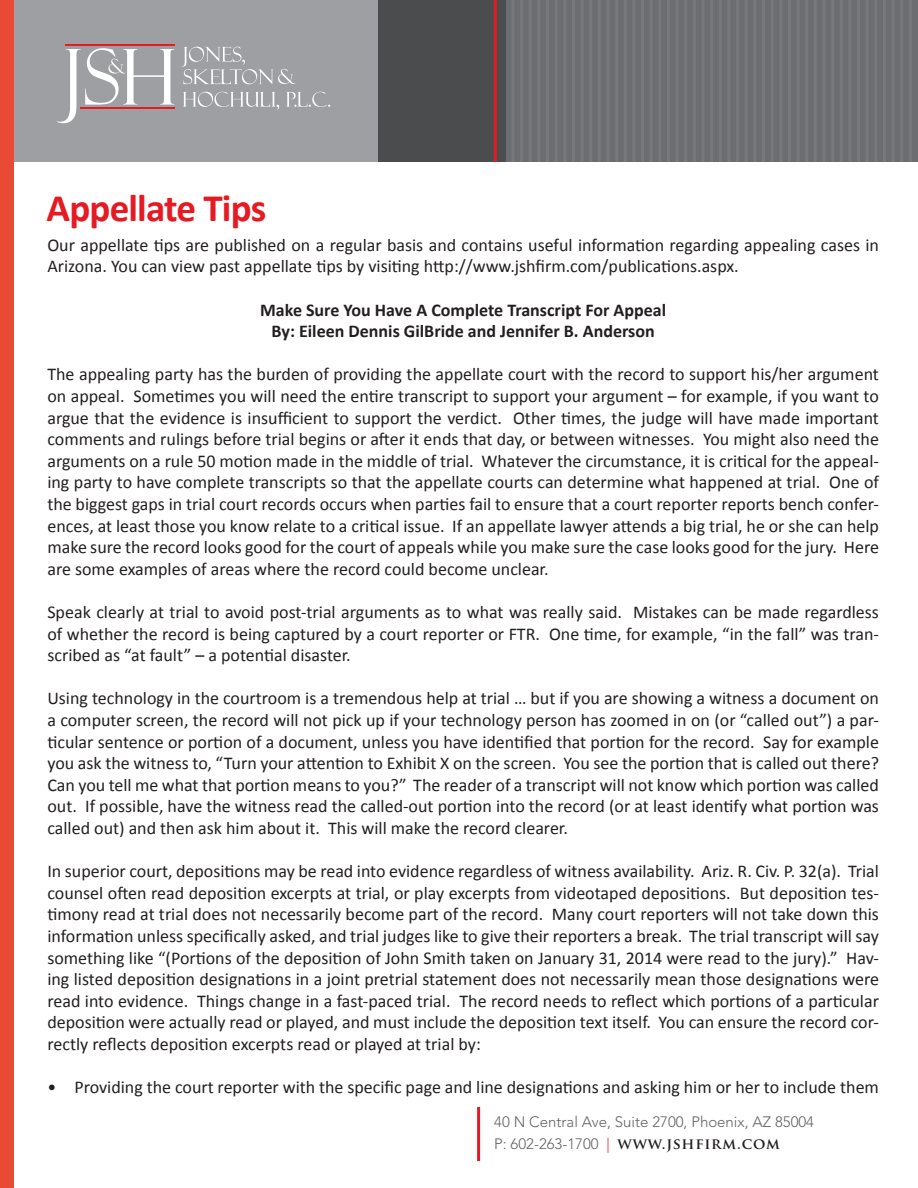
<style>
.page{position:relative;width:918px;height:1188px;background:#fff}
.page>*{position:absolute;margin:0;border:0;box-sizing:border-box;transform-origin:0 0}
.t1{font:700 39px "Calibri";letter-spacing:-.02em;color:#e51a23}
.t2{font:18px/21.6px "Calibri";color:#231f20;text-align:justify}
.t3{font:700 18px/21.6px "Calibri";color:#231f20;text-align:center}
.t4{font:300 15px "Avenir LT Std";color:#636366}
.t5{font:700 15px "Trajan Pro";letter-spacing:.055em;color:#231f20}
.s1{font-family:"Avenir LT Std";font-weight:300;color:#636366}
.s2{font-family:"Avenir LT Std";font-weight:300;color:#e51a23}
</style>
<div class="page">
<div style="left:486px;top:0;width:432px;height:162px;background:#6c6d70"></div>
<div style="left:378px;top:0;width:128px;height:162px;background:#4b4c4d"></div>
<div style="left:0;top:0;width:378px;height:162px;background:#9d9fa2"></div>
<svg style="left:181px;top:47px;width:115px;height:37px"></svg>
<svg style="left:183px;top:92px;width:96px;height:18px"></svg>
<svg style="left:286px;top:92px;width:44px;height:15px"></svg>
<svg style="left:57px;top:48px;width:117px;height:75px"></svg>
<hr style="left:66px;top:44px;width:109px;height:1px;background:#e51a23">
<hr style="left:81px;top:108px;width:94px;height:1px;background:#e51a23">
<div style="left:0;top:0;width:13px;height:1188px;background:#e84a35"></div>
<hr style="left:494px;top:0;width:3px;height:162px;background:#e51a23">
<hr style="left:511px;top:0;width:3px;height:162px;background:#76787b">
<hr style="left:520px;top:0;width:3px;height:162px;background:#76787b">
<hr style="left:529px;top:0;width:3px;height:162px;background:#76787b">
<hr style="left:537px;top:0;width:3px;height:162px;background:#76787b">
<hr style="left:546px;top:0;width:3px;height:162px;background:#76787b">
<hr style="left:555px;top:0;width:3px;height:162px;background:#76787b">
<hr style="left:563px;top:0;width:3px;height:162px;background:#76787b">
<hr style="left:572px;top:0;width:3px;height:162px;background:#76787b">
<hr style="left:581px;top:0;width:3px;height:162px;background:#76787b">
<hr style="left:589px;top:0;width:3px;height:162px;background:#76787b">
<hr style="left:598px;top:0;width:3px;height:162px;background:#76787b">
<hr style="left:606px;top:0;width:3px;height:162px;background:#76787b">
<hr style="left:615px;top:0;width:3px;height:162px;background:#76787b">
<hr style="left:624px;top:0;width:3px;height:162px;background:#76787b">
<hr style="left:632px;top:0;width:3px;height:162px;background:#76787b">
<hr style="left:641px;top:0;width:3px;height:162px;background:#76787b">
<hr style="left:650px;top:0;width:3px;height:162px;background:#76787b">
<hr style="left:658px;top:0;width:3px;height:162px;background:#76787b">
<hr style="left:667px;top:0;width:3px;height:162px;background:#76787b">
<hr style="left:676px;top:0;width:3px;height:162px;background:#76787b">
<hr style="left:684px;top:0;width:3px;height:162px;background:#76787b">
<hr style="left:693px;top:0;width:3px;height:162px;background:#76787b">
<hr style="left:702px;top:0;width:3px;height:162px;background:#76787b">
<hr style="left:710px;top:0;width:3px;height:162px;background:#76787b">
<hr style="left:719px;top:0;width:3px;height:162px;background:#76787b">
<hr style="left:727px;top:0;width:3px;height:162px;background:#76787b">
<hr style="left:736px;top:0;width:3px;height:162px;background:#76787b">
<hr style="left:745px;top:0;width:3px;height:162px;background:#76787b">
<hr style="left:753px;top:0;width:3px;height:162px;background:#76787b">
<hr style="left:762px;top:0;width:3px;height:162px;background:#76787b">
<hr style="left:771px;top:0;width:3px;height:162px;background:#76787b">
<hr style="left:779px;top:0;width:3px;height:162px;background:#76787b">
<hr style="left:788px;top:0;width:3px;height:162px;background:#76787b">
<hr style="left:797px;top:0;width:3px;height:162px;background:#76787b">
<hr style="left:805px;top:0;width:3px;height:162px;background:#76787b">
<hr style="left:814px;top:0;width:3px;height:162px;background:#76787b">
<hr style="left:822px;top:0;width:3px;height:162px;background:#76787b">
<hr style="left:831px;top:0;width:3px;height:162px;background:#76787b">
<hr style="left:840px;top:0;width:3px;height:162px;background:#76787b">
<hr style="left:848px;top:0;width:3px;height:162px;background:#76787b">
<hr style="left:857px;top:0;width:3px;height:162px;background:#76787b">
<hr style="left:866px;top:0;width:3px;height:162px;background:#76787b">
<hr style="left:874px;top:0;width:3px;height:162px;background:#76787b">
<hr style="left:883px;top:0;width:3px;height:162px;background:#76787b">
<hr style="left:892px;top:0;width:3px;height:162px;background:#76787b">
<hr style="left:900px;top:0;width:3px;height:162px;background:#76787b">
<hr style="left:909px;top:0;width:3px;height:162px;background:#76787b">
<hr style="left:477px;top:1107px;width:3px;height:54px;background:#e51a23">
<h1 class="t1" style="left:46px;top:184px;width:221px">Appellate Tips</h1>
<p class="t2" style="left:47px;top:234px;width:833px">Our appellate tips are published on a regular basis and contains useful information regarding appealing cases in<br>Arizona. You can view past appellate tips by visiting http://www.jshfirm.com/publications.aspx.</p>
<p class="t3" style="left:260px;top:299px;width:407px">Make Sure You Have A Complete Transcript For Appeal<br>By: Eileen Dennis GilBride and Jennifer B. Anderson</p>
<p class="t2" style="left:47px;top:364px;width:833px">The appealing party has the burden of providing the appellate court with the record to support his/her argument on appeal. Sometimes you will need the entire transcript to support your argument – for example, if you want to argue that the evidence is insufficient to support the verdict. Other times, the judge will have made important comments and rulings before trial begins or after it ends that day, or between witnesses. You might also need the arguments on a rule 50 motion made in the middle of trial. Whatever the circumstance, it is critical for the appeal&shy;ing party to have complete transcripts so that the appellate courts can determine what happened at trial. One of the biggest gaps in trial court records occurs when parties fail to ensure that a court reporter reports bench confer&shy;ences, at least those you know relate to a critical issue. If an appellate lawyer attends a big trial, he or she can help make sure the record looks good for the court of appeals while you make sure the case looks good for the jury. Here are some examples of areas where the record could become unclear.</p>
<p class="t2" style="left:47px;top:601px;width:833px">Speak clearly at trial to avoid post-trial arguments as to what was really said. Mistakes can be made regardless of whether the record is being captured by a court reporter or FTR. One time, for example, “in the fall” was tran&shy;scribed as “at fault” – a potential disaster.</p>
<p class="t2" style="left:47px;top:688px;width:833px">Using technology in the courtroom is a tremendous help at trial … but if you are showing a witness a document on a computer screen, the record will not pick up if your technology person has zoomed in on (or “called out”) a par&shy;ticular sentence or portion of a document, unless you have identified that portion for the record. Say for example you ask the witness to, “Turn your attention to Exhibit X on the screen. You see the portion that is called out there?<br>Can you tell me what that portion means to you?” The reader of a transcript will not know which portion was called out. If possible, have the witness read the called-out portion into the record (or at least identify what portion was called out) and then ask him about it. This will make the record clearer.</p>
<p class="t2" style="left:47px;top:860px;width:833px">In superior court, depositions may be read into evidence regardless of witness availability. Ariz. R. Civ. P. 32(a). Trial counsel often read deposition excerpts at trial, or play excerpts from videotaped depositions. But deposition tes&shy;timony read at trial does not necessarily become part of the record. Many court reporters will not take down this information unless specifically asked, and trial judges like to give their reporters a break. The trial transcript will say something like “(Portions of the deposition of John Smith taken on January 31, 2014 were read to the jury).” Hav&shy;ing listed deposition designations in a joint pretrial statement does not necessarily mean those designations were read into evidence. Things change in a fast-paced trial. The record needs to reflect which portions of a particular deposition were actually read or played, and must include the deposition text itself. You can ensure the record cor&shy;rectly reflects deposition excerpts read or played at trial by:</p>
<p class="t2" style="left:47px;top:1076px;width:833px">• Providing the court reporter with the specific page and line designations and asking him or her to include them</p>
<p class="t4" style="left:494px;top:1113px;width:321px">40 N Central Ave, Suite 2700, Phoenix, AZ 85004</p>
<p class="t5" style="left:494px;top:1134px;width:287px"><span class="s1">P: 602-263-1700</span> <span class="s2">|</span> WWW.JSHFIRM.COM</p>
</div>
